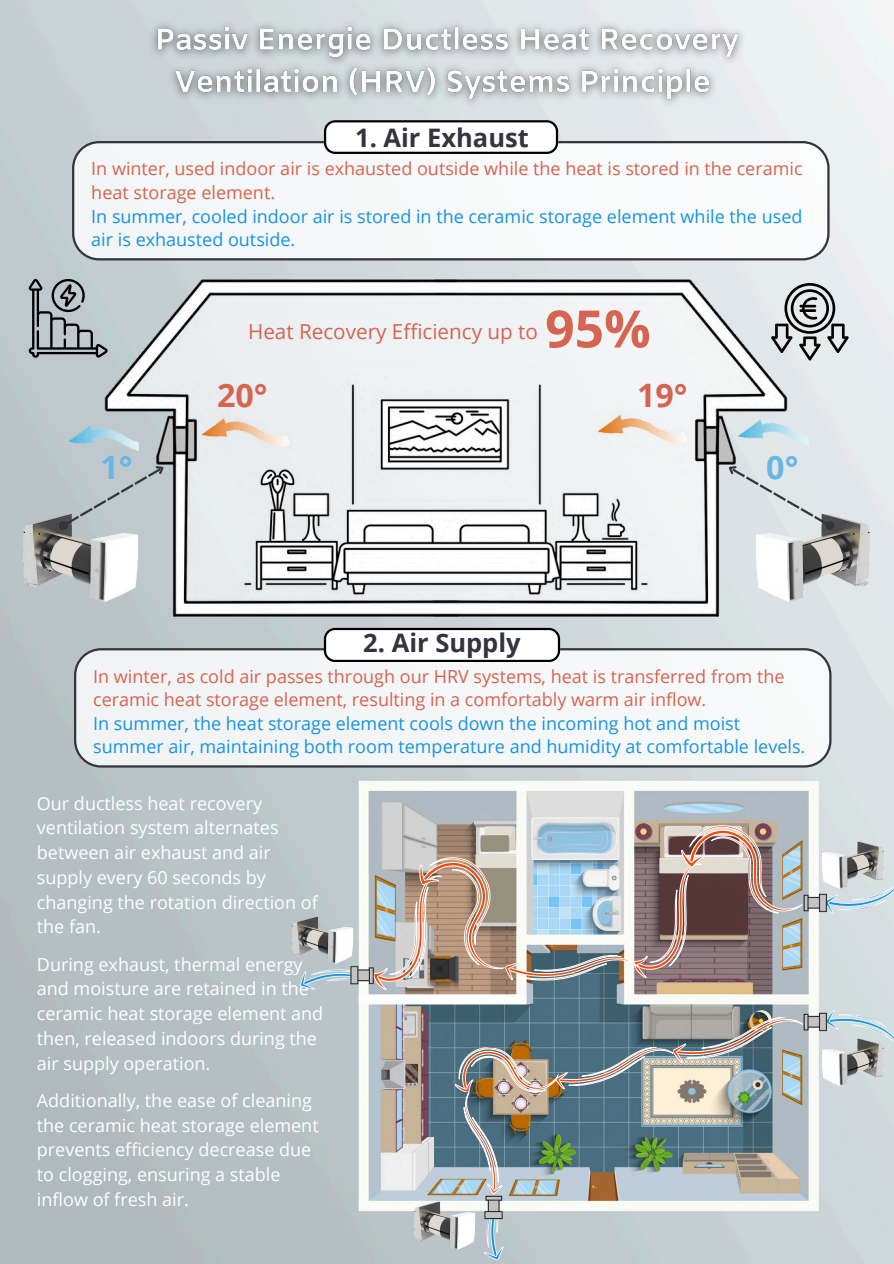
<style>
.page{position:relative;width:894px;height:1264px;background:#fff}
.page>*{position:absolute;margin:0;border:0;box-sizing:border-box;transform-origin:0 0}
.t1{font:700 51.6px "Open Sans";color:#d56451}
.t2{font:700 32.25px "Open Sans";color:#d56451}
.t3{font:700 32.25px "Open Sans";color:#68b6e4}
.t4{font:700 25.5px "Open Sans";color:#33343c}
.t5{font:20.7px "Open Sans";color:#d56451}
.t6{font:18px/24.8px "Open Sans";color:#fff}
.t7{font:18px/23.7px "Open Sans";color:#1694df}
.t8{font:18px/23.7px "Open Sans";color:#d56451}
</style>
<div class="page">
<img style="left:0;top:0;width:893px;height:1263px">
<div style="left:73px;top:647px;width:759px;height:121px;background:#f2f4f5"></div>
<img style="left:68px;top:279px;width:755px;height:337px">
<svg style="left:770px;top:283px;width:78px;height:77px;background:#aeb1b2"></svg>
<svg style="left:29px;top:279px;width:79px;height:79px;background:#939c9f"></svg>
<img style="left:22px;top:512px;width:122px;height:104px">
<img style="left:749px;top:512px;width:122px;height:104px">
<svg style="left:56px;top:460px;width:113px;height:73px;background:#b4bec2"></svg>
<svg style="left:723px;top:460px;width:114px;height:73px;background:#d4d8dc"></svg>
<svg style="left:874px;top:1008px;width:19px;height:47px"></svg>
<svg style="left:874px;top:872px;width:19px;height:43px"></svg>
<img style="left:302px;top:710px;width:572px;height:553px">
<img style="left:300px;top:810px;width:515px;height:191px">
<svg style="left:454px;top:1013px;width:349px;height:247px;background:#98a4a4"></svg>
<img style="left:818px;top:840px;width:65px;height:56px">
<img style="left:818px;top:1037px;width:65px;height:56px">
<img style="left:413px;top:1200px;width:65px;height:56px">
<img style="left:291px;top:915px;width:65px;height:56px">
<img style="left:144px;top:13px;width:608px;height:102px">
<div style="left:71px;top:140px;width:759px;height:121px;background:#f6f8f9"></div>
<div style="left:324px;top:628px;width:236px;height:34px;background:#000;border-radius:11px"></div>
<svg style="left:324px;top:628px;width:236px;height:33px;background:#e1e1e1"></svg>
<svg style="left:324px;top:120px;width:234px;height:34px"></svg>
<p class="t4" style="left:355px;top:119px;width:175px">1. Air Exhaust</p>
<p class="t8" style="left:91px;top:156px;width:712px">In winter, used indoor air is exhausted outside while the heat is stored in the ceramic heat storage element.</p>
<p class="t7" style="left:91px;top:204px;width:712px">In summer, cooled indoor air is stored in the ceramic storage element while the used air is exhausted outside.</p>
<p class="t5" style="left:248px;top:316px;width:291px">Heat Recovery Efficiency up to</p>
<p class="t1" style="left:545px;top:292px;width:107px">95%</p>
<p class="t2" style="left:217px;top:372px;width:52px">20°</p>
<p class="t2" style="left:637px;top:372px;width:52px">19°</p>
<p class="t3" style="left:100px;top:444px;width:34px">1°</p>
<p class="t3" style="left:766px;top:444px;width:34px">0°</p>
<p class="t4" style="left:363px;top:625px;width:159px">2. Air Supply</p>
<h2 class="t8" style="left:93px;top:663px;width:692px">In winter, as cold air passes through our HRV systems, heat is transferred from the ceramic heat storage element, resulting in a comfortably warm air inflow.</h2>
<h1 class="t7" style="left:93px;top:711px;width:713px">In summer, the heat storage element cools down the incoming hot and moist summer air, maintaining both room temperature and humidity at comfortable levels.</h1>
<h4 class="t6" style="left:37px;top:790px;width:282px">Our ductless heat recovery ventilation system alternates between air exhaust and air supply every 60 seconds by changing the rotation direction of the fan.</h4>
<h2 class="t6" style="left:37px;top:951px;width:288px">During exhaust, thermal energy and moisture are retained in the ceramic heat storage element and then, released indoors during the air supply operation.</h2>
<p class="t6" style="left:37px;top:1087px;width:283px">Additionally, the ease of cleaning the ceramic heat storage element prevents efficiency decrease due to clogging, ensuring a stable inflow of fresh air.</p>
</div>
